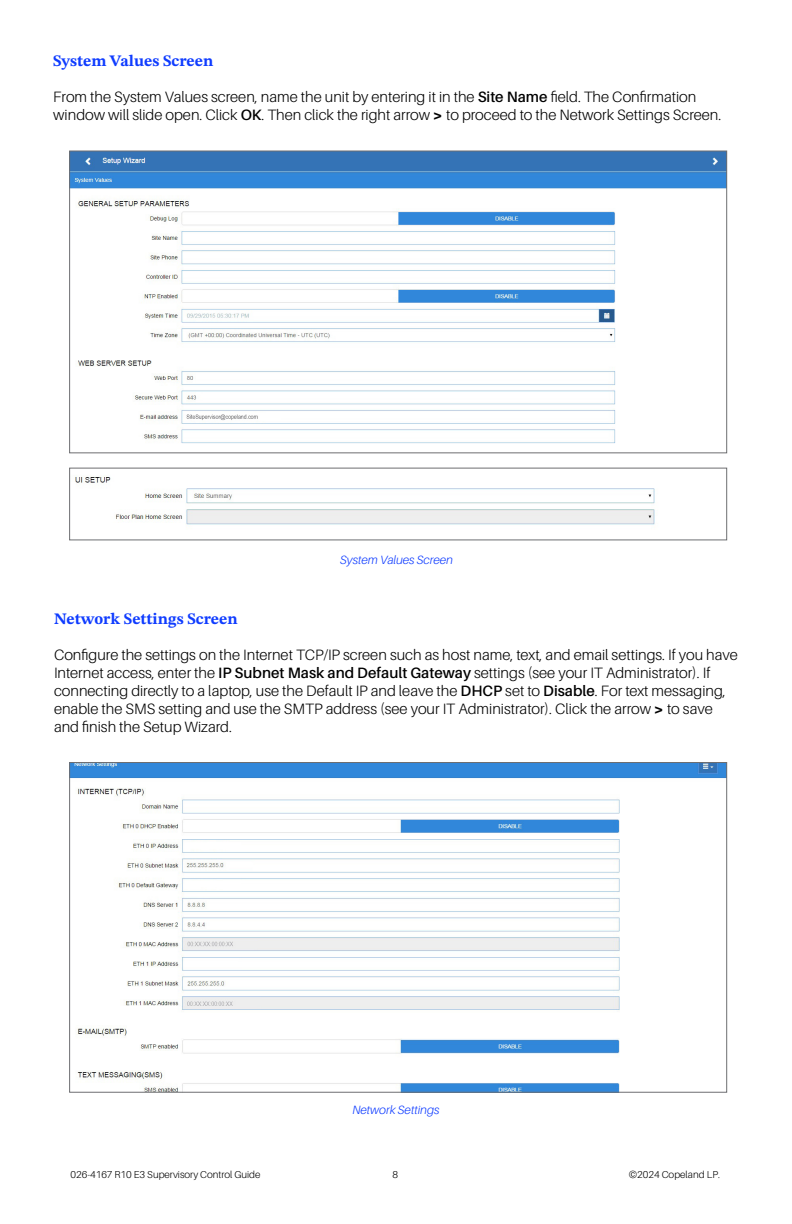
<style>
.page{position:relative;width:792px;height:1224px;background:#fff}
.page>*{position:absolute;margin:0;border:0;box-sizing:border-box;transform-origin:0 0}
.t1{font:700 16px "STIX Two Text";color:#0f3cff}
.t2{font:300 15px/18px "Aileron";color:#000}
.t3{font:italic 300 12px "Aileron";color:#0f3cff}
.t4{font:300 10px "Aileron";color:#000}
.s1{font-weight:600}
.s2{font-weight:900}
</style>
<div class="page">
<img style="left:71px;top:764px;width:654px;height:327px">
<img style="left:71px;top:152px;width:654px;height:292px">
<img style="left:75px;top:476px;width:580px;height:49px">
<div style="left:69px;top:468px;width:658px;height:72px;border:1px solid #6d6e71"></div>
<p class="t1" style="left:53px;top:49px;width:162px">System Values Screen</p>
<p class="t2" style="left:53px;top:88px;width:670px">From the System Values screen, name the unit by entering it in the <span class="s1">Site Name</span> field. The Confirmation window will slide open. Click <span class="s1">OK</span>. Then click the right arrow <span class="s2">&gt;</span> to proceed to the Network Settings Screen.</p>
<p class="t3" style="left:340px;top:553px;width:114px">System Values Screen</p>
<p class="t1" style="left:54px;top:607px;width:185px">Network Settings Screen</p>
<p class="t2" style="left:54px;top:646px;width:686px">Configure the settings on the Internet TCP/IP screen such as host name, text, and email settings. If you have Internet access, enter the <span class="s1">IP Subnet Mask and Default Gateway</span> settings (see your IT Administrator). If connecting directly to a laptop, use the Default IP and leave the <span class="s1">DHCP</span> set to <span class="s1">Disable</span>. For text messaging, enable the SMS setting and use the SMTP address (see your IT Administrator). Click the arrow <span class="s2">&gt;</span> to save and finish the Setup Wizard.</p>
<p class="t3" style="left:352px;top:1103px;width:89px">Network Settings</p>
<p class="t4" style="left:71px;top:1169px;width:191px">026-4167 R10 E3 Supervisory Control Guide</p>
<p class="t4" style="left:392px;top:1169px;width:7px">8</p>
<p class="t4" style="left:629px;top:1169px;width:93px">©2024 Copeland LP.</p>
</div>
